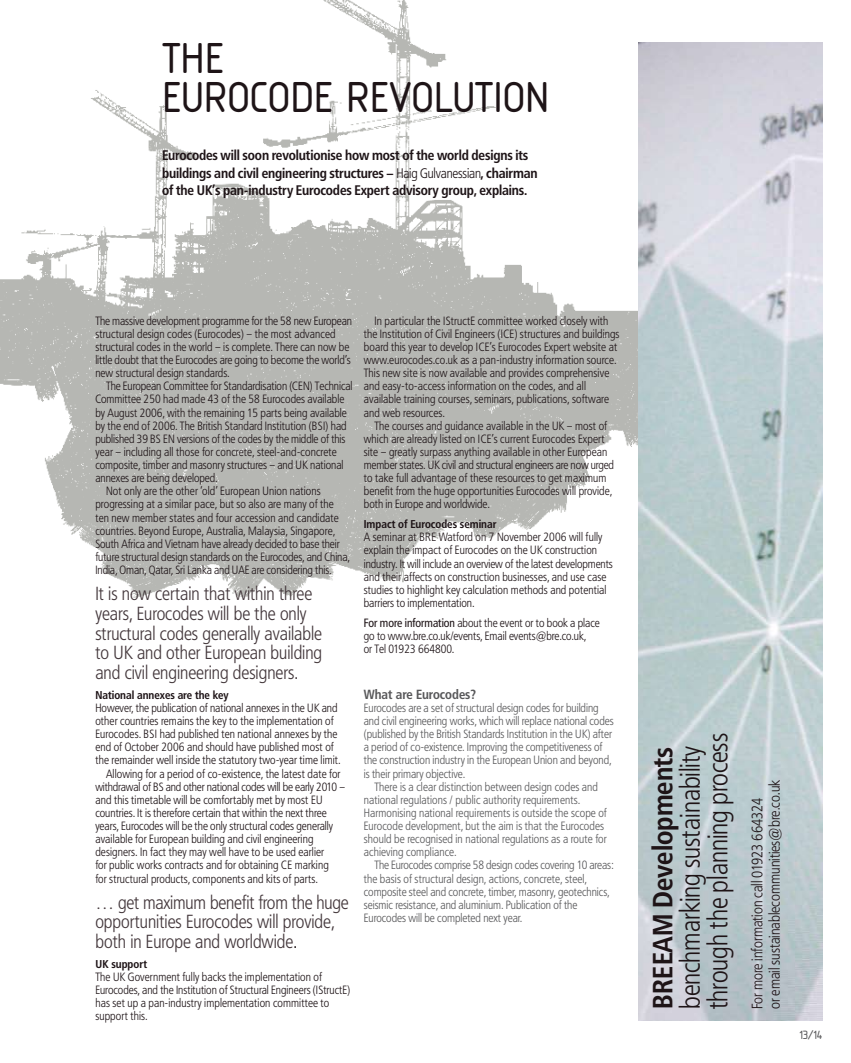
<style>
.page{position:relative;width:851px;height:1063px;background:#fff}
.page>*{position:absolute;margin:0;border:0;box-sizing:border-box;transform-origin:0 0}
.t1{font:45px/39.4px "Isonorm MN";color:#1e1417}
.t2{font:300 27.5px/27.5px "Frutiger Condensed BQ";color:#1e1417}
.t3{font:700 27.5px "Frutiger Condensed BQ";color:#1e1417}
.t4{font:300 18.75px/19.8px "Frutiger Condensed BQ";color:#43373b}
.t5{font:300 15px/17.5px "Frutiger Condensed BQ";color:#1e1417}
.t6{font:700 13.75px/17.5px "Frutiger Condensed BQ";letter-spacing:-.01em;color:#1e1417}
.t7{font:700 13.12px "Frutiger Condensed BQ";color:#58585a}
.t8{font:12.5px "Isonorm MN";color:#58585a}
.t9{font:300 11.88px/13.1px "Frutiger Condensed BQ";letter-spacing:.01em;color:#1e1417}
.t10{font:300 11.88px/13.1px "Frutiger Condensed BQ";color:#58585a}
.t11{font:300 11.88px "Frutiger Condensed BQ";letter-spacing:-.01em;color:#1e1417}
.t12{font:700 11.25px "Frutiger Condensed BQ";color:#1e1417}
.s1{font-weight:300}
.s2{color:#1e1417}
.s3{font-weight:400}
</style>
<div class="page">
<img style="left:0;top:0;width:639px;height:598px">
<img style="left:638px;top:43px;width:184px;height:977px">
<h1 class="t1" style="left:162px;top:38px;width:42px">THE<br>EUROCO</h1>
<h1 class="t1" style="left:290px;top:77px;width:182px">DE REVOLUTION</h1>
<p class="t6" style="left:162px;top:146px;width:377px">Eurocodes will soon revolutionise how most of the world designs its buildings and civil engineering structures – <span class="s1">Haig Gulvanessian</span>, chairman of the UK’s pan-industry Eurocodes Expert advisory group, explains.</p>
<p class="t9" style="left:95px;top:314px;width:258px">The massive development programme for the 58 new European structural design codes (Eurocodes) – the most advanced structural codes in the world – is complete. There can now be little doubt that the Eurocodes are going to become the world’s new structural design standards.</p>
<p class="t9" style="left:106px;top:380px;width:248px">The European Committee for Standardisation (CEN) Technical</p>
<p class="t9" style="left:95px;top:393px;width:250px">Committee 250 had made 43 of the 58 Eurocodes available</p>
<p class="t9" style="left:95px;top:406px;width:253px">by August 2006, with the remaining 15 parts being available</p>
<p class="t9" style="left:95px;top:419px;width:253px">by the end of 2006. The British Standard Institution (BSI) had</p>
<p class="t9" style="left:95px;top:432px;width:251px">published 39 BS EN versions of the codes by the middle of this</p>
<p class="t9" style="left:95px;top:445px;width:243px">year – including all those for concrete, steel-and-concrete</p>
<p class="t9" style="left:95px;top:459px;width:250px">composite, timber and masonry structures – and UK national</p>
<p class="t9" style="left:95px;top:472px;width:124px">annexes are being developed.</p>
<p class="t9" style="left:106px;top:485px;width:216px">Not only are the other ‘old’ European Union nations</p>
<p class="t9" style="left:95px;top:498px;width:240px">progressing at a similar pace, but so also are many of the</p>
<p class="t9" style="left:95px;top:511px;width:245px">ten new member states and four accession and candidate</p>
<p class="t9" style="left:95px;top:524px;width:241px">countries. Beyond Europe, Australia, Malaysia, Singapore,</p>
<p class="t9" style="left:95px;top:537px;width:246px">South Africa and Vietnam have already decided to base their</p>
<p class="t9" style="left:95px;top:550px;width:256px">future structural design standards on the Eurocodes, and China,</p>
<p class="t9" style="left:95px;top:564px;width:238px">India, Oman, Qatar, Sri Lanka and UAE are considering this.</p>
<h3 class="t4" style="left:95px;top:584px;width:228px">It is now certain that within three years, Eurocodes will be the only structural codes generally available to UK and other European building and civil engineering designers.</h3>
<p class="t12" style="left:95px;top:688px;width:135px">National annexes are the key</p>
<p class="t9" style="left:95px;top:701px;width:244px">However, the publication of national annexes in the UK and</p>
<p class="t9" style="left:95px;top:714px;width:240px">other countries remains the key to the implementation of</p>
<p class="t9" style="left:95px;top:728px;width:243px">Eurocodes. BSI had published ten national annexes by the</p>
<p class="t9" style="left:95px;top:741px;width:240px">end of October 2006 and should have published most of</p>
<p class="t9" style="left:95px;top:754px;width:247px">the remainder well inside the statutory two-year time limit.</p>
<p class="t9" style="left:106px;top:767px;width:236px">Allowing for a period of co-existence, the latest date for</p>
<p class="t11" style="left:95px;top:780px;width:251px">withdrawal of BS and other national codes will be early 2010 –</p>
<p class="t9" style="left:95px;top:793px;width:229px">and this timetable will be comfortably met by most EU</p>
<p class="t9" style="left:95px;top:806px;width:233px">countries. It is therefore certain that within the next three</p>
<p class="t9" style="left:95px;top:819px;width:239px">years, Eurocodes will be the only structural codes generally</p>
<p class="t9" style="left:95px;top:833px;width:219px">available for European building and civil engineering</p>
<p class="t9" style="left:95px;top:846px;width:230px">designers. In fact they may well have to be used earlier</p>
<p class="t9" style="left:95px;top:859px;width:235px">for public works contracts and for obtaining CE marking</p>
<p class="t9" style="left:95px;top:872px;width:224px">for structural products, components and kits of parts.</p>
<h3 class="t4" style="left:95px;top:893px;width:255px">… get maximum benefit from the huge opportunities Eurocodes will provide, both in Europe and worldwide<span class="s2">.</span></h3>
<p class="t12" style="left:95px;top:957px;width:53px">UK support</p>
<p class="t9" style="left:95px;top:970px;width:256px">The UK Government fully backs the implementation of Eurocodes, and the Institution of Structural Engineers (IStructE) has set up a pan-industry implementation committee to support this.</p>
<p class="t9" style="left:364px;top:314px;width:257px;text-indent:11px">In particular the IStructE committee worked closely with the Institution of Civil Engineers (ICE) structures and buildings board this year to develop ICE’s Eurocodes Expert website at www.eurocodes.co.uk as a pan-industry information source.<br>This new site is now available and provides comprehensive and easy-to-access information on the codes, and all available training courses, seminars, publications, software and web resources.</p>
<p class="t9" style="left:364px;top:419px;width:252px;text-indent:11px">The courses and guidance available in the UK – most of which are already listed on ICE’s current Eurocodes Expert site – greatly surpass anything available in other European member states. UK civil and structural engineers are now urged to take full advantage of these resources to get maximum benefit from the huge opportunities Eurocodes will provide, both in Europe and worldwide.</p>
<p class="t12" style="left:364px;top:517px;width:134px">Impact of Eurocodes seminar</p>
<p class="t9" style="left:364px;top:531px;width:250px">A seminar at BRE Watford on 7 November 2006 will fully explain the impact of Eurocodes on the UK construction industry. It will include an overview of the latest developments and their affects on construction businesses, and use case studies to highlight key calculation methods and potential barriers to implementation.</p>
<p class="t9" style="left:364px;top:616px;width:237px"><span class="s3">For more information</span> about the event or to book a place go to www.bre.co.uk/events, Email events@bre.co.uk,<br>or Tel 01923 664800.</p>
<p class="t7" style="left:364px;top:686px;width:114px">What are Eurocodes?</p>
<p class="t10" style="left:364px;top:701px;width:251px">Eurocodes are a set of structural design codes for building and civil engineering works, which will replace national codes (published by the British Standards Institution in the UK) after a period of co-existence. Improving the competitiveness of the construction industry in the European Union and beyond, is their primary objective.</p>
<p class="t10" style="left:364px;top:780px;width:244px;text-indent:11px">There is a clear distinction between design codes and national regulations / public authority requirements.<br>Harmonising national requirements is outside the scope of Eurocode development, but the aim is that the Eurocodes should be recognised in national regulations as a route for achieving compliance.</p>
<p class="t10" style="left:364px;top:859px;width:251px;text-indent:11px">The Eurocodes comprise 58 design codes covering 10 areas: the basis of structural design, actions, concrete, steel, composite steel and concrete, timber, masonry, geotechnics, seismic resistance, and aluminium. Publication of the Eurocodes will be completed next year.</p>
<h2 class="t2" style="left:676px;top:1009px;width:278px;rotate:-90deg">benchmarking sustainability through the planning process</h2>
<h2 class="t3" style="left:645px;top:1009px;width:264px;rotate:-90deg">BREEAM Developments</h2>
<p class="t5" style="left:748px;top:1009px;width:231px;rotate:-90deg">For more information call 01923 664324<br>or email sustainablecommunities@bre.co.uk</p>
<p class="t8" style="left:799px;top:1028px;width:25px">13/14</p>
</div>
